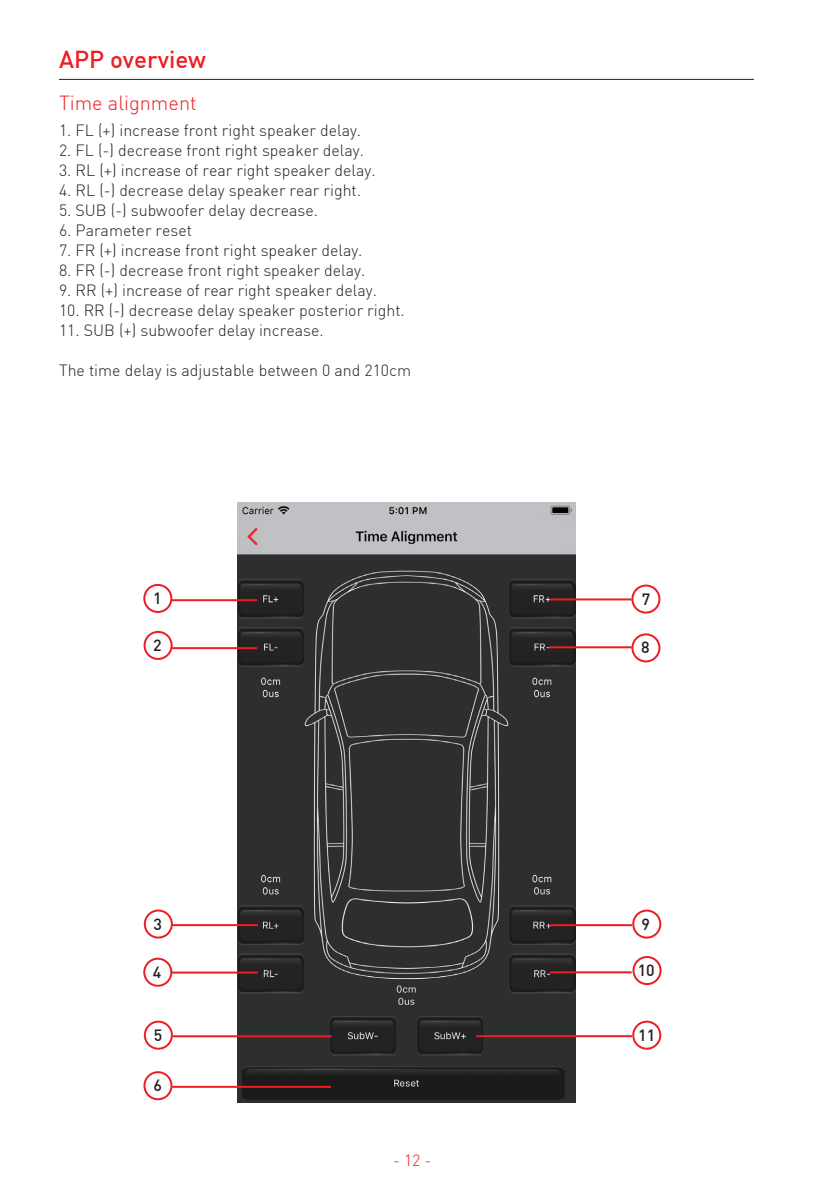
<style>
.page{position:relative;width:813px;height:1196px;background:#fff}
.page>*{position:absolute;margin:0;border:0;box-sizing:border-box;transform-origin:0 0}
.t1{font:500 24px "DIN";color:#ee1d23}
.t2{font:300 20px "DIN";color:#ee1d23}
.t3{font:300 16px "DIN";color:#231f20}
.t4{font:500 16px "DIN";color:#231f20}
.t5{font:300 16px "DIN";color:#ee1d23}
</style>
<div class="page">
<hr style="left:59px;top:79px;width:694px;height:1px;background:#231f20">
<img style="left:237px;top:502px;width:338px;height:600px">
<div style="left:631px;top:633px;width:29px;height:29px;border:2px solid #ee1d23;border-radius:50%"></div>
<hr style="left:171px;top:647px;width:86px;height:2px;background:#ee1d23">
<div style="left:631px;top:584px;width:29px;height:29px;border:2px solid #ee1d23;border-radius:50%"></div>
<hr style="left:171px;top:599px;width:86px;height:2px;background:#ee1d23">
<div style="left:143px;top:630px;width:30px;height:29px;border:2px solid #ee1d23;border-radius:50%"></div>
<hr style="left:549px;top:646px;width:82px;height:2px;background:#ee1d23">
<div style="left:143px;top:584px;width:29px;height:29px;border:2px solid #ee1d23;border-radius:50%"></div>
<hr style="left:549px;top:598px;width:82px;height:2px;background:#ee1d23">
<div style="left:143px;top:957px;width:29px;height:29px;border:2px solid #ee1d23;border-radius:50%"></div>
<hr style="left:549px;top:971px;width:82px;height:2px;background:#ee1d23">
<div style="left:144px;top:909px;width:29px;height:29px;border:2px solid #ee1d23;border-radius:50%"></div>
<hr style="left:549px;top:924px;width:83px;height:2px;background:#ee1d23">
<div style="left:632px;top:909px;width:29px;height:29px;border:2px solid #ee1d23;border-radius:50%"></div>
<hr style="left:172px;top:923px;width:86px;height:2px;background:#ee1d23">
<div style="left:632px;top:955px;width:29px;height:29px;border:2px solid #ee1d23;border-radius:50%"></div>
<hr style="left:172px;top:971px;width:86px;height:2px;background:#ee1d23">
<div style="left:632px;top:1020px;width:29px;height:29px;border:2px solid #ee1d23;border-radius:50%"></div>
<hr style="left:172px;top:1085px;width:159px;height:2px;background:#ee1d23">
<div style="left:143px;top:1070px;width:29px;height:29px;border:2px solid #ee1d23;border-radius:50%"></div>
<hr style="left:476px;top:1034px;width:156px;height:2px;background:#ee1d23">
<hr style="left:173px;top:1035px;width:158px;height:2px;background:#ee1d23">
<div style="left:144px;top:1020px;width:29px;height:29px;border:2px solid #ee1d23;border-radius:50%"></div>
<h1 class="t1" style="left:59px;top:44px;width:149px">APP overview</h1>
<p class="t2" style="left:59px;top:91px;width:139px">Time alignment</p>
<p class="t3" style="left:59px;top:120px;width:303px">1. FL (+) increase front right speaker delay.</p>
<p class="t3" style="left:59px;top:140px;width:306px">2. FL (-) decrease front right speaker delay.</p>
<p class="t3" style="left:59px;top:160px;width:318px">3. RL (+) increase of rear right speaker delay.</p>
<p class="t3" style="left:59px;top:180px;width:303px">4. RL (-) decrease delay speaker rear right.</p>
<p class="t3" style="left:59px;top:200px;width:260px">5. SUB (-) subwoofer delay decrease.</p>
<p class="t3" style="left:59px;top:220px;width:134px">6. Parameter reset</p>
<p class="t3" style="left:59px;top:240px;width:305px">7. FR (+) increase front right speaker delay.</p>
<p class="t3" style="left:59px;top:260px;width:308px">8. FR (-) decrease front right speaker delay.</p>
<p class="t3" style="left:59px;top:280px;width:319px">9. RR (+) increase of rear right speaker delay.</p>
<p class="t3" style="left:59px;top:300px;width:347px">10. RR (-) decrease delay speaker posterior right.</p>
<p class="t3" style="left:59px;top:320px;width:266px">11. SUB (+) subwoofer delay increase.</p>
<p class="t3" style="left:59px;top:360px;width:353px">The time delay is adjustable between 0 and 210cm</p>
<p class="t4" style="left:153px;top:588px;width:10px">1</p>
<p class="t4" style="left:153px;top:635px;width:10px">2</p>
<p class="t4" style="left:642px;top:588px;width:10px">7</p>
<p class="t4" style="left:641px;top:637px;width:10px">8</p>
<p class="t4" style="left:153px;top:913px;width:10px">3</p>
<p class="t4" style="left:641px;top:913px;width:10px">9</p>
<p class="t4" style="left:637px;top:959px;width:19px">10</p>
<p class="t4" style="left:153px;top:961px;width:10px">4</p>
<p class="t4" style="left:154px;top:1024px;width:10px">5</p>
<p class="t4" style="left:153px;top:1075px;width:10px">6</p>
<p class="t5" style="left:393px;top:1149px;width:40px">- 12 -</p>
<p class="t4" style="left:638px;top:1024px;width:19px">11</p>
</div>
